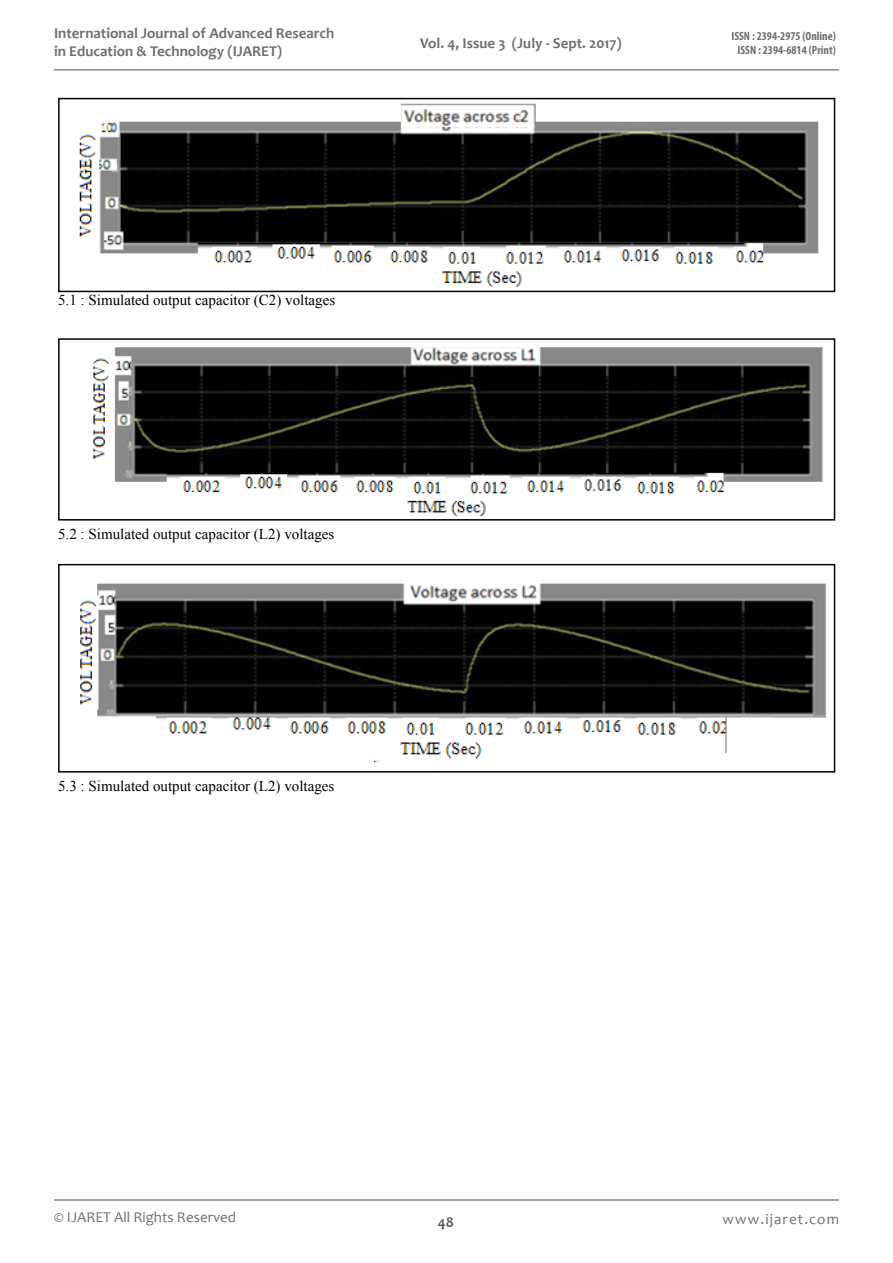
<style>
.page{position:relative;width:893px;height:1263px;background:#fff}
.page>*{position:absolute;margin:0;border:0;box-sizing:border-box;transform-origin:0 0}
.t1{font:15px "Times New Roman";color:#000}
.t2{font:700 15px/18px "Candara";color:#6d6f71}
.t3{font:15px "Candara";color:#6d6f71}
.t4{font:15px "Candara";letter-spacing:.075em;color:#6d6f71}
.t5{font:700 15px "Candara";color:#58595b}
.t6{font:700 condensed 12px/14.4px "Myriad Pro";color:#6d6f71;text-align:center}
</style>
<div class="page">
<hr style="left:54px;top:1199px;width:785px;height:2px;background:#86888b">
<hr style="left:54px;top:69px;width:785px;height:2px;background:#86888b">
<img style="left:79px;top:103px;width:740px;height:184px">
<div style="left:58px;top:98px;width:777px;height:194px;border:2px solid #000"></div>
<img style="left:93px;top:347px;width:730px;height:170px">
<div style="left:58px;top:338px;width:777px;height:183px;border:2px solid #000"></div>
<img style="left:80px;top:583px;width:747px;height:180px">
<div style="left:58px;top:564px;width:777px;height:209px;border:2px solid #000"></div>
<p class="t2" style="left:54px;top:24px;width:282px">International Journal of Advanced Research in Education &amp; Technology (IJARET)</p>
<p class="t2" style="left:420px;top:34px;width:203px">Vol. 4, Issue 3 (July - Sept. 2017)</p>
<p class="t6" style="left:731px;top:28px;width:106px">ISSN : 2394-2975 (Online)<br>ISSN : 2394-6814 (Print)</p>
<p class="t1" style="left:58px;top:289px;width:279px">5.1 : Simulated output capacitor (C2) voltages</p>
<p class="t1" style="left:58px;top:523px;width:278px">5.2 : Simulated output capacitor (L2) voltages</p>
<p class="t1" style="left:58px;top:775px;width:278px">5.3 : Simulated output capacitor (L2) voltages</p>
<p class="t3" style="left:54px;top:1207px;width:184px">© IJARET All Rights Reserved</p>
<p class="t4" style="left:723px;top:1210px;width:118px">www.ijaret.com</p>
<p class="t5" style="left:438px;top:1213px;width:18px">48</p>
</div>
